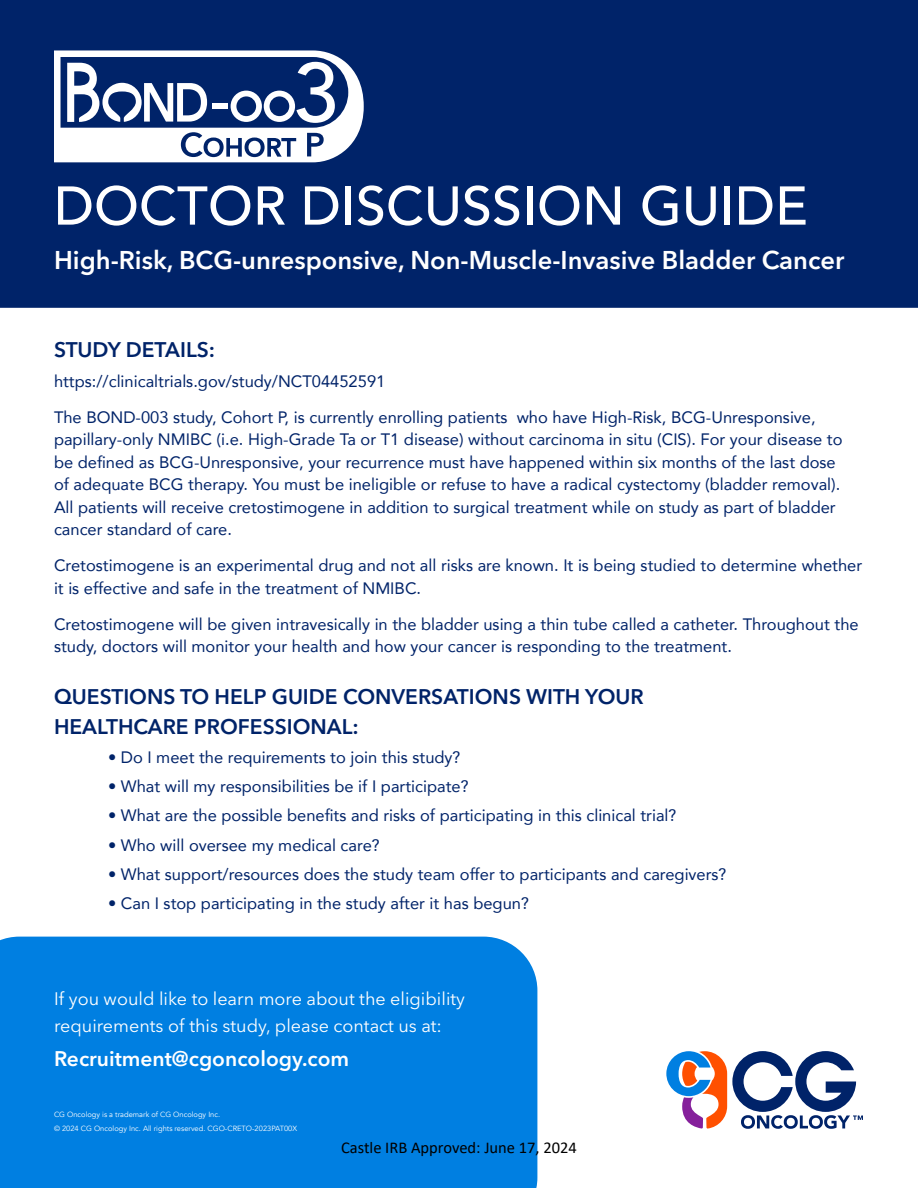
<style>
.page{position:relative;width:918px;height:1188px;background:#fff}
.page>*{position:absolute;margin:0;border:0;box-sizing:border-box;transform-origin:0 0}
.t1{font:500 54px "Avenir";color:#fff}
.t2{font:600 25.5px "Avenir Next LT Pro";color:#fff}
.t3{font:600 21px/29.2px "Avenir Next LT Pro";color:#002369}
.t4{font:600 21px "Avenir Next LT Pro";color:#fff}
.t5{font:18px/27px "Avenir Next LT Pro";color:#fff}
.t6{font:16.5px/22.5px "Avenir";color:#002369}
.t7{font:16.5px "Calibri";color:#000}
.t8{font:7.5px/13.5px "Avenir";color:#fff}
</style>
<div class="page">
<div style="left:0;top:0;width:918px;height:308px;background:#002369"></div>
<div style="left:0;top:937px;width:537px;height:251px;background:#007fe1"></div>
<svg style="left:666px;top:1051px;width:197px;height:78px"></svg>
<svg style="left:54px;top:50px;width:310px;height:112px"></svg>
<div style="left:248px;top:141px;width:13px;height:13px;background:#fff;border-radius:50%"></div>
<h1 class="t1" style="left:54px;top:159px;width:756px">DOCTOR DISCUSSION GUIDE</h1>
<h2 class="t2" style="left:54px;top:244px;width:792px">High-Risk, BCG-unresponsive, Non-Muscle-Invasive Bladder Cancer</h2>
<p class="t3" style="left:54px;top:335px;width:163px">STUDY DETAILS:</p>
<p class="t6" style="left:54px;top:362px;width:763px;line-height:36px">https://clinicaltrials.gov/study/NCT04452591<br>The BOND-003 study, Cohort P, is currently enrolling patients who have High-Risk, BCG-Unresponsive,</p>
<p class="t6" style="left:54px;top:428px;width:790px">papillary-only NMIBC (i.e. High-Grade Ta or T1 disease) without carcinoma in situ (CIS). For your disease to be defined as BCG-Unresponsive, your recurrence must have happened within six months of the last dose of adequate BCG therapy. You must be ineligible or refuse to have a radical cystectomy (bladder removal).<br>All patients will receive cretostimogene in addition to surgical treatment while on study as part of bladder cancer standard of care.</p>
<p class="t6" style="left:54px;top:554px;width:810px">Cretostimogene is an experimental drug and not all risks are known. It is being studied to determine whether it is effective and safe in the treatment of NMIBC.</p>
<p class="t6" style="left:54px;top:612px;width:806px">Cretostimogene will be given intravesically in the bladder using a thin tube called a catheter. Throughout the study, doctors will monitor your health and how your cancer is responding to the treatment.</p>
<p class="t3" style="left:54px;top:682px;width:591px">QUESTIONS TO HELP GUIDE CONVERSATIONS WITH YOUR<br>HEALTHCARE PROFESSIONAL:</p>
<p class="t6" style="left:108px;top:745px;width:354px">• Do I meet the requirements to join this study?</p>
<p class="t6" style="left:108px;top:775px;width:362px">• What will my responsibilities be if I participate?</p>
<p class="t6" style="left:108px;top:804px;width:570px">• What are the possible benefits and risks of participating in this clinical trial?</p>
<p class="t6" style="left:108px;top:833px;width:273px">• Who will oversee my medical care?</p>
<p class="t6" style="left:108px;top:862px;width:620px">• What support/resources does the study team offer to participants and caregivers?</p>
<p class="t6" style="left:108px;top:892px;width:422px">• Can I stop participating in the study after it has begun?</p>
<p class="t5" style="left:54px;top:985px;width:412px">If you would like to learn more about the eligibility requirements of this study, please contact us at:</p>
<p class="t4" style="left:54px;top:1046px;width:297px">Recruitment@cgoncology.com</p>
<p class="t8" style="left:54px;top:1108px;width:245px">CG Oncology is a trademark of CG Oncology Inc.<br>© 2024 CG Oncology Inc. All rights reserved. CGO-CRETO-2023PAT00X</p>
<p class="t7" style="left:341px;top:1137px;width:237px">Castle IRB Approved: June 17, 2024</p>
</div>
